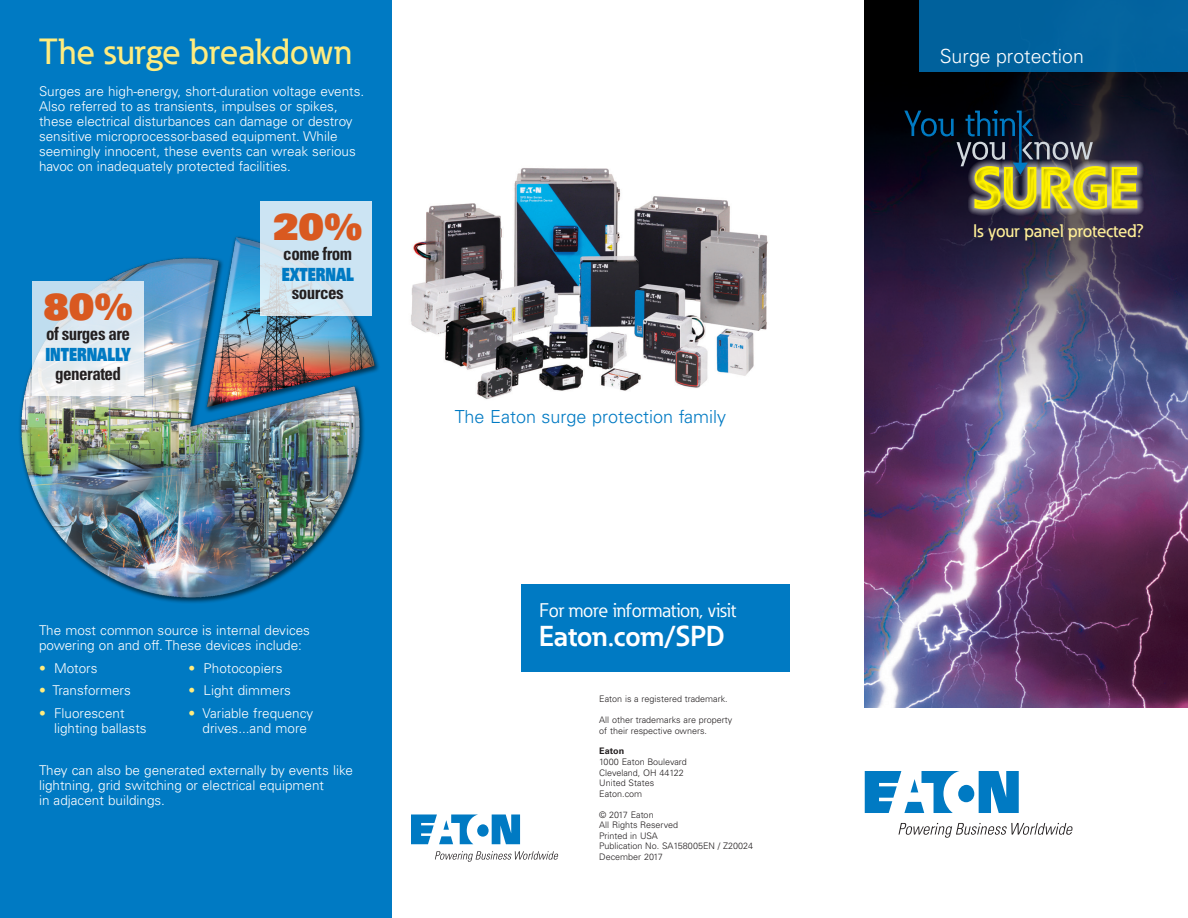
<style>
.page{position:relative;width:1188px;height:918px;background:#fff}
.page>*{position:absolute;margin:0;border:0;box-sizing:border-box;transform-origin:0 0}
.t1{font:700 56.1px "Eaton";color:#fff200}
.t2{font:36.3px "Univers LT Pro 85 X Black";color:#d95920}
.t3{font:500 36px "Eaton";color:#ffec7e}
.t4{font:700 28.5px "Eaton";letter-spacing:-.01em;color:#fff}
.t5{font:19.5px "Eaton";letter-spacing:-.01em;color:#fff}
.t6{font:300 19.5px "Univers LT Std";color:#fff}
.t7{font:700 condensed 18.15px "Univers LT Pro";letter-spacing:-.03em;color:#231f20;scale:.94 1}
.t8{font:18.15px "Univers LT Pro 85 X Black";color:#007ac3;scale:.7 1}
.t9{font:300 18px "Univers LT Std";color:#007ac3}
.t10{font:500 18px "Eaton";letter-spacing:-.01em;color:#ffef98}
.t11{font:300 13.5px/15px "Univers LT Std";color:#fff}
.t12{font:300 9px/10.5px "Univers LT Std";color:#231f20}
.t13{font:700 9px "Univers LT Std";color:#231f20}
.s1{color:#ffec7e}
</style>
<div class="page">
<svg style="left:411px;top:814px;width:109px;height:30px"></svg>
<svg style="left:435px;top:851px;width:124px;height:11px"></svg>
<svg style="left:865px;top:771px;width:154px;height:42px"></svg>
<svg style="left:899px;top:823px;width:174px;height:15px"></svg>
<img style="left:865px;top:0;width:323px;height:708px">
<div style="left:970px;top:153px;width:178px;height:70px;background:#231f20;opacity:.5"></div>
<svg style="left:904px;top:110px;width:234px;height:100px"></svg>
<div style="left:0;top:0;width:392px;height:918px;background:#007ac3"></div>
<img style="left:19px;top:223px;width:360px;height:380px">
<svg style="left:32px;top:282px;width:112px;height:114px;fill:#dee9f1"></svg>
<svg style="left:261px;top:201px;width:111px;height:114px;fill:#cce4f3"></svg>
<img style="left:411px;top:168px;width:357px;height:231px">
<div style="left:919px;top:0;width:269px;height:72px;background:#01629e"></div>
<div style="left:521px;top:584px;width:268px;height:88px;background:#007ac3"></div>
<h3 class="t3" style="left:39px;top:30px;width:314px">The surge breakdown</h3>
<p class="t11" style="left:39px;top:84px;width:327px">Surges are high-energy, short-duration voltage events.<br>Also referred to as transients, impulses or spikes, these electrical disturbances can damage or destroy sensitive microprocessor-based equipment. While seemingly innocent, these events can wreak serious havoc on inadequately protected facilities.</p>
<h2 class="t2" style="left:43px;top:283px;width:91px">80%</h2>
<h3 class="t7" style="left:46px;top:322px;width:91px">of surges are</h3>
<h3 class="t8" style="left:45px;top:343px;width:124px">INTERNALLY</h3>
<h3 class="t7" style="left:55px;top:362px;width:72px">generated</h3>
<h2 class="t2" style="left:273px;top:203px;width:91px">20%</h2>
<h3 class="t7" style="left:283px;top:242px;width:75px">come from</h3>
<h3 class="t8" style="left:282px;top:263px;width:105px">EXTERNAL</h3>
<h3 class="t7" style="left:292px;top:282px;width:57px">sources</h3>
<p class="t11" style="left:39px;top:623px;width:273px">The most common source is internal devices powering on and off. These devices include:</p>
<p class="t11" style="left:39px;top:661px;width:60px"><span class="s1">•</span> Motors</p>
<p class="t11" style="left:39px;top:683px;width:93px"><span class="s1">•</span> Transformers</p>
<p class="t11" style="left:54px;top:706px;width:94px;text-indent:-15px"><span class="s1">•</span> Fluorescent lighting ballasts</p>
<p class="t11" style="left:189px;top:661px;width:95px"><span class="s1">•</span> Photocopiers</p>
<p class="t11" style="left:189px;top:683px;width:104px"><span class="s1">•</span> Light dimmers</p>
<p class="t11" style="left:189px;top:706px;width:126px;text-align:center"><span class="s1">•</span> Variable frequency drives...and more</p>
<p class="t11" style="left:39px;top:763px;width:315px">They can also be generated externally by events like lightning, grid switching or electrical equipment<br>in adjacent buildings.</p>
<h3 class="t9" style="left:455px;top:406px;width:273px">The Eaton surge protection family</h3>
<h3 class="t5" style="left:539px;top:598px;width:198px">For more information, visit</h3>
<h3 class="t4" style="left:539px;top:618px;width:187px">Eaton.com/SPD</h3>
<p class="t12" style="left:599px;top:694px;width:130px">Eaton is a registered trademark.</p>
<p class="t12" style="left:599px;top:715px;width:135px">All other trademarks are property of their respective owners.</p>
<p class="t13" style="left:599px;top:746px;width:27px">Eaton</p>
<p class="t12" style="left:599px;top:757px;width:89px">1000 Eaton Boulevard<br>Cleveland, OH 44122<br>United States<br>Eaton.com</p>
<p class="t12" style="left:599px;top:809px;width:156px">© 2017 Eaton<br>All Rights Reserved<br>Printed in USA<br>Publication No. SA158005EN / Z20024<br>December 2017</p>
<h3 class="t6" style="left:940px;top:44px;width:146px">Surge protection</h3>
<h1 class="t1" style="left:973px;top:153px;width:167px">SURGE</h1>
<h3 class="t10" style="left:973px;top:220px;width:172px">Is your panel protected?</h3>
</div>
